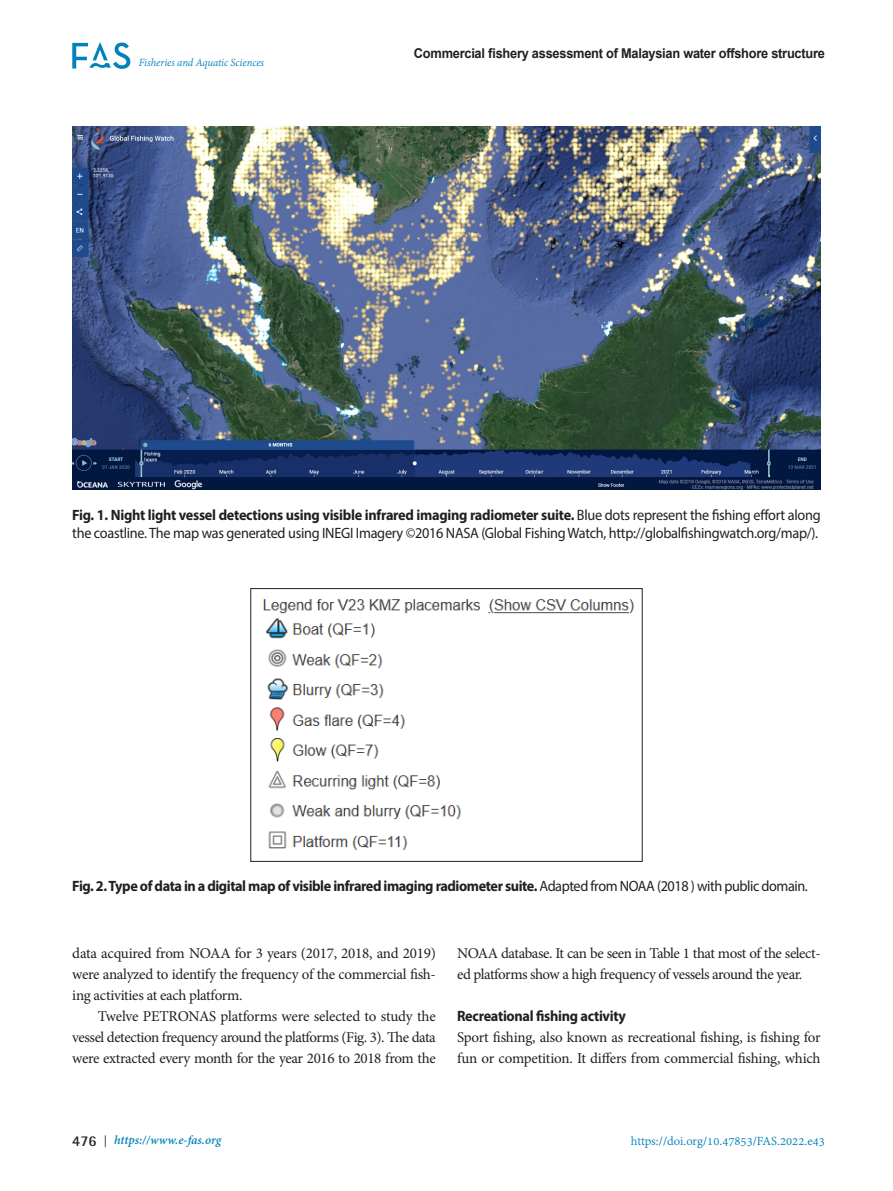
<style>
.page{position:relative;width:893px;height:1191px;background:#fff}
.page>*{position:absolute;margin:0;border:0;box-sizing:border-box;transform-origin:0 0}
.main_text_2nd_more_i{font:15px/21px "Minion Pro";letter-spacing:-.03em;color:#231f20;text-align:justify}
.table_title{font:15px/18px "Myriad Pro";letter-spacing:-.02em;color:#231f20;scale:.95 1}
.main_text_1st_no_ind{font:15px/21px "Minion Pro";letter-spacing:-.015em;color:#231f20}
.table_title-2{font:700 15px "Myriad Pro";letter-spacing:-.03em;color:#231f20;scale:.95 1}
.heading_2nd{font:700 15px "Myriad Pro";letter-spacing:-.02em;color:#231f20;scale:.95 1}
.t1{font:700 13.5px "Arial";letter-spacing:-.02em;color:#231f20;scale:.95 1}
.t2{font:13.5px "Adobe Devanagari";color:#0082bb}
.t3{font:italic 700 13.5px "Adobe Devanagari";color:#0082bb}
.t4{font:italic 12px "Adobe Devanagari";letter-spacing:-.005em;color:#0082bb;scale:.95 1}
.s1{font-weight:700}
.s2{font-weight:400}
.s3{font-family:"Rotis Semi Sans Std";font-style:normal;font-size:15px;color:#231f20}
.s4{font-family:"Helvetica Neue LT Pro";font-weight:300;font-style:normal;font-stretch:condensed;font-size:16.05px;color:#231f20}
</style>
<div class="page">
<svg style="left:72px;top:43px;width:58px;height:26px"></svg>
<img style="left:72px;top:126px;width:749px;height:364px">
<img style="left:263px;top:599px;width:371px;height:251px">
<div style="left:250px;top:588px;width:393px;height:273px;border:1px solid #231f20"></div>
<p class="t4" style="left:139px;top:56px;width:133px">Fisheries and Aquatic Sciences</p>
<p class="t1" style="left:414px;top:44px;width:434px">Commercial fishery assessment of Malaysian water offshore structure</p>
<p class="table_title" style="left:72px;top:505px;width:789px"><span class="s1">Fig. 1. Night light vessel detections using visible infrared imaging radiometer suite.</span> Blue dots represent the fishing effort along the coastline. The map was generated using INEGI Imagery ©2016 NASA (Global Fishing Watch, http://globalfishingwatch.org/map/).</p>
<p class="table_title-2" style="left:72px;top:876px;width:776px">Fig. 2. Type of data in a digital map of visible infrared imaging radiometer suite. <span class="s2">Adapted from NOAA (2018 ) with public domain.</span></p>
<p class="main_text_2nd_more_i" style="left:72px;top:942px;width:365px">data acquired from NOAA for 3 years (2017, 2018, and 2019) were analyzed to identify the frequency of the commercial fish&shy;ing activities at each platform.</p>
<p class="main_text_2nd_more_i" style="left:72px;top:1005px;width:365px;text-indent:26px">Twelve PETRONAS platforms were selected to study the vessel detection frequency around the platforms (Fig. 3). The data were extracted every month for the year 2016 to 2018 from the</p>
<p class="main_text_2nd_more_i" style="left:457px;top:942px;width:365px">NOAA database. It can be seen in Table 1 that most of the select&shy;ed platforms show a high frequency of vessels around the year.</p>
<p class="heading_2nd" style="left:457px;top:1006px;width:179px">Recreational fishing activity</p>
<p class="main_text_1st_no_ind" style="left:457px;top:1026px;width:365px">Sport fishing, also known as recreational fishing, is fishing for fun or competition. It differs from commercial fishing, which</p>
<p class="t3" style="left:72px;top:1132px;width:151px"><span class="s3">476</span> <span class="s4">|</span> https://www.e-fas.org</p>
<p class="t2" style="left:631px;top:1133px;width:196px">https://doi.org/10.47853/FAS.2022.e43</p>
</div>
